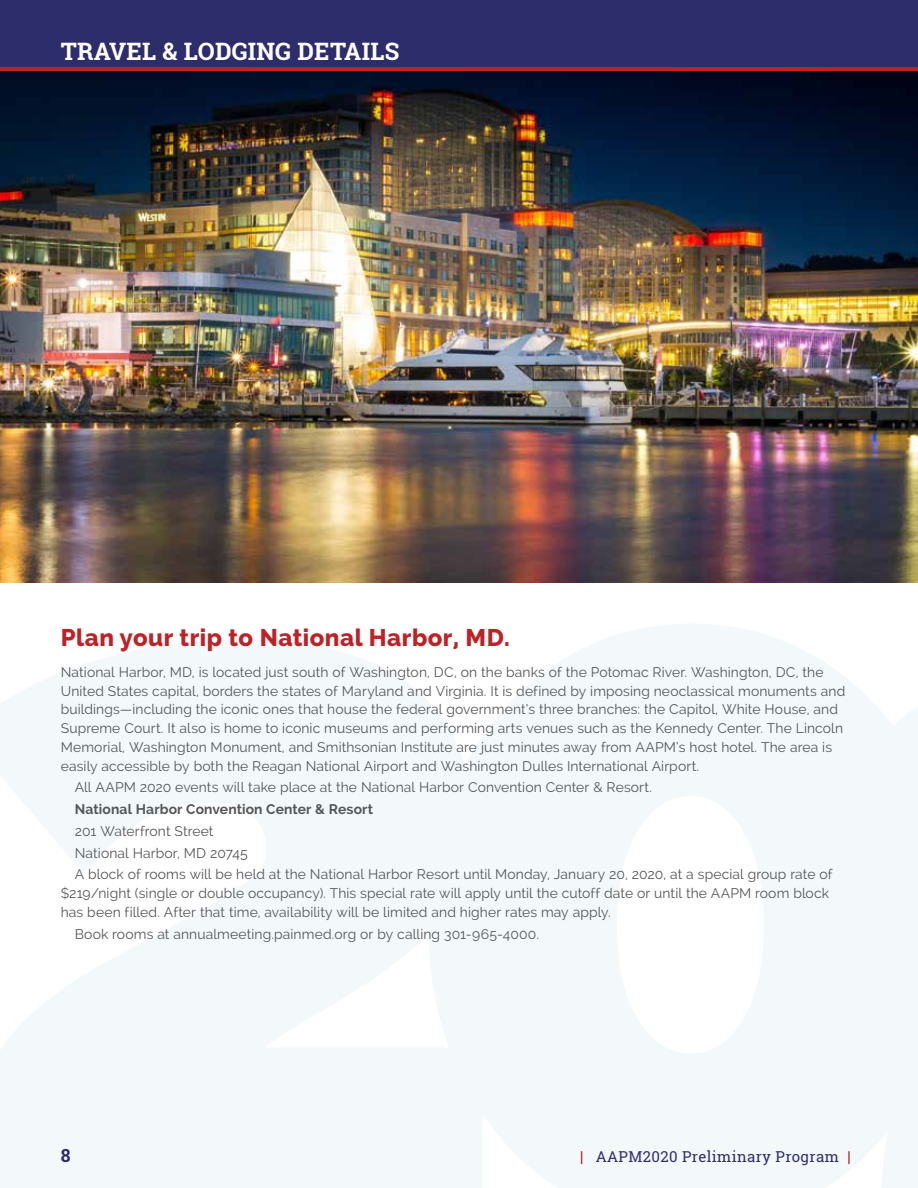
<style>
.page{position:relative;width:918px;height:1188px;background:#fff}
.page>*{position:absolute;margin:0;border:0;box-sizing:border-box;transform-origin:0 0}
.t1{font:800 24px "Raleway";letter-spacing:.02em;color:#bd2226}
.t2{font:700 24px "Roboto Slab";letter-spacing:.01em;color:#fff}
.t3{font:700 18px "Roboto Slab";color:#2d2d6c}
.t4{font:15px "Roboto Slab";letter-spacing:.025em;color:#2d2d6c}
.t5{font:13.8px/18.8px "Raleway";letter-spacing:.01em;color:#565659}
.t6{font:700 13.8px "Raleway";letter-spacing:.01em;color:#565659}
.s1{font-weight:700;color:#bd2226}
</style>
<div class="page">
<div style="left:0;top:0;width:918px;height:69px;background:#2d2d6c"></div>
<div style="left:0;top:67px;width:918px;height:5px;background:#bd2226"></div>
<svg style="left:0;top:624px;width:918px;height:564px;fill:#f3f9fb"></svg>
<img style="left:0;top:72px;width:918px;height:510px">
<h1 class="t2" style="left:61px;top:35px;width:50px">TRAVEL</h1>
<h1 class="t2" style="left:162px;top:35px;width:69px">&amp; LODGING</h1>
<h1 class="t2" style="left:297px;top:35px;width:16px">DETAILS</h1>
<h1 class="t1" style="left:61px;top:624px;width:451px">Plan your trip to National Harbor, MD.</h1>
<p class="t5" style="left:61px;top:663px;width:786px">National Harbor, MD, is located just south of Washington, DC, on the banks of the Potomac River. Washington, DC, the United States capital, borders the states of Maryland and Virginia. It is defined by imposing neoclassical monuments and buildings—including the iconic ones that house the federal government’s three branches: the Capitol, White House, and Supreme Court. It also is home to iconic museums and performing arts venues such as the Kennedy Center. The Lincoln Memorial, Washington Monument, and Smithsonian Institute are just minutes away from AAPM’s host hotel. The area is easily accessible by both the Reagan National Airport and Washington Dulles International Airport.</p>
<p class="t5" style="left:75px;top:778px;width:579px">All AAPM 2020 events will take place at the National Harbor Convention Center &amp; Resort.</p>
<p class="t6" style="left:75px;top:801px;width:300px">National Harbor Convention Center &amp; Resort</p>
<p class="t5" style="left:75px;top:820px;width:759px;line-height:21.8px">201 Waterfront Street<br>National Harbor, MD 20745<br>A block of rooms will be held at the National Harbor Resort until Monday, January 20, 2020, at a special group rate of</p>
<p class="t5" style="left:61px;top:884px;width:770px">$219/night (single or double occupancy). This special rate will apply until the cutoff date or until the AAPM room block has been filled. After that time, availability will be limited and higher rates may apply.</p>
<p class="t5" style="left:75px;top:924px;width:466px">Book rooms at annualmeeting.painmed.org or by calling 301-965-4000.</p>
<h2 class="t3" style="left:61px;top:1143px;width:11px">8</h2>
<p class="t4" style="left:580px;top:1146px;width:272px"><span class="s1">|</span> AAPM2020 Preliminary Program <span class="s1">|</span></p>
</div>
